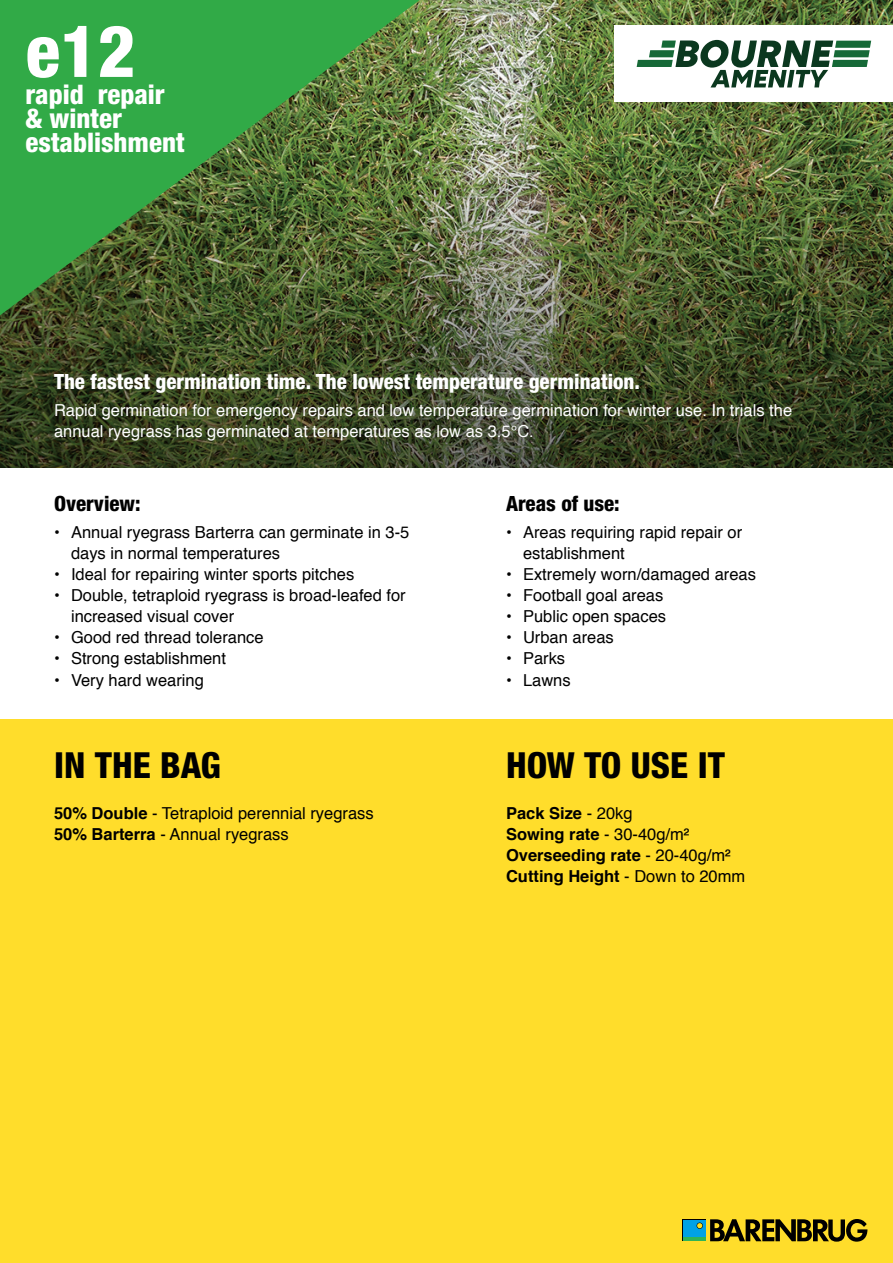
<style>
.page{position:relative;width:893px;height:1263px;background:#fff}
.page>*{position:absolute;margin:0;border:0;box-sizing:border-box;transform-origin:0 0}
.t1{font:800 condensed 72px "Helvetica Neue LT Pro";color:#fff}
.t2{font:800 condensed 36px "Helvetica Neue LT Pro";color:#000}
.t3{font:800 condensed 27px "Helvetica Neue LT Pro";color:#fff}
.t4{font:800 condensed 21px "Helvetica Neue LT Pro";color:#fff}
.t5{font:800 condensed 21px "Helvetica Neue LT Pro";color:#000}
.t6{font:16.5px/21px "Helvetica";color:#000}
.t7{font:16.5px/21px "Helvetica";color:#fff}
.t8{font:700 16.5px "Helvetica";color:#000}
.s1{font-weight:700}
.s2{font-weight:400}
</style>
<div class="page">
<div style="left:0;top:719px;width:893px;height:544px;background:#ffdd2b"></div>
<img style="left:420px;top:0;width:473px;height:145px">
<svg style="left:710px;top:1219px;width:157px;height:23px"></svg>
<div style="left:682px;top:1219px;width:24px;height:22px;background:#000"></div>
<div style="left:683px;top:1220px;width:23px;height:17px;background:#00a2e5"></div>
<hr style="left:683px;top:1237px;width:23px;height:4px;background:#2fb457">
<svg style="left:696px;top:1222px;width:7px;height:7px"></svg>
<svg style="left:697px;top:1223px;width:5px;height:5px"></svg>
<img style="left:0;top:145px;width:893px;height:323px">
<svg style="left:0;top:0;width:420px;height:315px;background:#41873c"></svg>
<div style="left:614px;top:26px;width:279px;height:76px;background:#fff"></div>
<svg style="left:637px;top:40px;width:234px;height:47px"></svg>
<p class="t1" style="left:26px;top:7px;width:111px">e12</p>
<p class="t3" style="left:26px;top:78px;width:141px">rapid repair</p>
<p class="t3" style="left:26px;top:102px;width:98px">&amp; winter</p>
<p class="t3" style="left:26px;top:126px;width:161px">establishment</p>
<p class="t4" style="left:54px;top:369px;width:587px">The fastest germination time. The lowest temperature germination.</p>
<p class="t7" style="left:54px;top:400px;width:740px">Rapid germination for emergency repairs and low temperature germination for winter use. In trials the annual ryegrass has germinated at temperatures as low as 3.5°C.</p>
<p class="t5" style="left:54px;top:491px;width:88px">Overview:</p>
<p class="t6" style="left:71px;top:523px;width:340px;text-indent:-17px">• Annual ryegrass Barterra can germinate in 3-5 days in normal temperatures</p>
<p class="t6" style="left:54px;top:565px;width:302px">• Ideal for repairing winter sports pitches</p>
<p class="t6" style="left:71px;top:586px;width:336px;text-indent:-17px">• Double, tetraploid ryegrass is broad-leafed for increased visual cover</p>
<p class="t6" style="left:54px;top:628px;width:211px">• Good red thread tolerance</p>
<p class="t6" style="left:54px;top:649px;width:173px">• Strong establishment</p>
<p class="t6" style="left:54px;top:670px;width:151px">• Very hard wearing</p>
<p class="t2" style="left:54px;top:743px;width:168px">IN THE BAG</p>
<p class="t6" style="left:54px;top:803px;width:321px"><span class="s1">50% Double</span> - Tetraploid perennial ryegrass</p>
<p class="t6" style="left:54px;top:824px;width:236px"><span class="s1">50% Barterra</span> - Annual ryegrass</p>
<p class="t5" style="left:506px;top:491px;width:115px">Areas of use:</p>
<p class="t6" style="left:523px;top:523px;width:221px;text-indent:-17px">• Areas requiring rapid repair or establishment</p>
<p class="t6" style="left:506px;top:565px;width:251px">• Extremely worn/damaged areas</p>
<p class="t6" style="left:506px;top:586px;width:159px">• Football goal areas</p>
<p class="t6" style="left:506px;top:607px;width:162px">• Public open spaces</p>
<p class="t6" style="left:506px;top:628px;width:109px">• Urban areas</p>
<p class="t6" style="left:506px;top:649px;width:61px">• Parks</p>
<p class="t6" style="left:506px;top:670px;width:66px">• Lawns</p>
<p class="t2" style="left:506px;top:743px;width:220px">HOW TO USE IT</p>
<p class="t8" style="left:506px;top:800px;width:128px">Pack Size <span class="s2">- 20kg</span></p>
<p class="t8" style="left:506px;top:821px;width:185px">Sowing rate <span class="s2">- 30-40g/m²</span></p>
<p class="t8" style="left:506px;top:842px;width:226px">Overseeding rate <span class="s2">- 20-40g/m²</span></p>
<p class="t8" style="left:506px;top:863px;width:241px">Cutting Height <span class="s2">- Down to 20mm</span></p>
</div>
